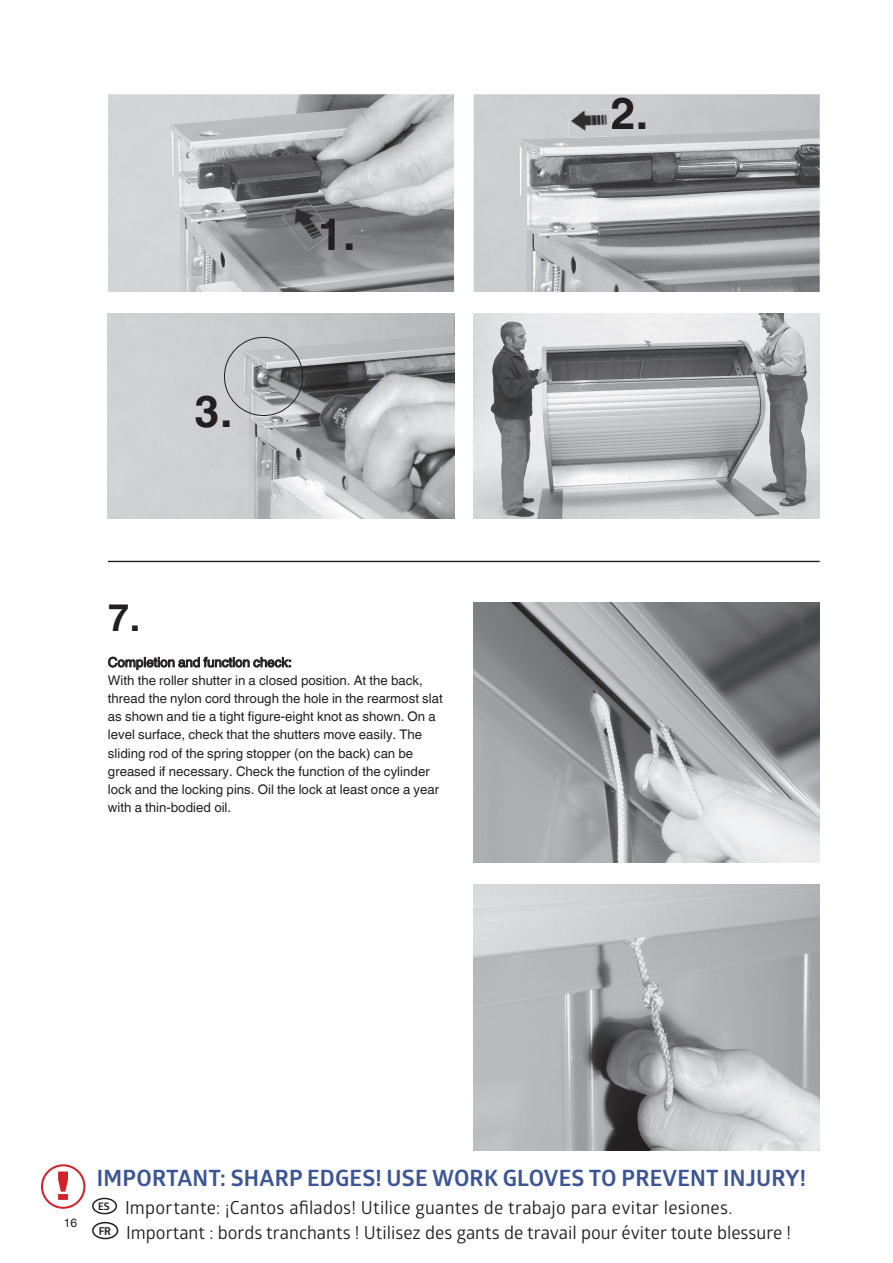
<style>
.page{position:relative;width:893px;height:1263px;background:#fff}
.page>*{position:absolute;margin:0;border:0;box-sizing:border-box;transform-origin:0 0}
.t1{font:700 44.7px "Helvetica World";color:#231f20}
.t2{font:700 37.65px "Helvetica World";color:#242021}
.t3{font:700 22.5px "Glober";letter-spacing:.01em;color:#3c5695}
.t4{font:18px/24.9px "Glober";color:#231f20}
.t5{font:13.2px/18.1px "Helvetica World";color:#242021}
.t6{font:12px "Helvetica World";color:#231f20}
</style>
<div class="page">
<img style="left:473px;top:602px;width:347px;height:260px">
<img style="left:473px;top:885px;width:347px;height:265px">
<img style="left:473px;top:313px;width:347px;height:206px">
<img style="left:474px;top:94px;width:346px;height:198px">
<img style="left:108px;top:94px;width:346px;height:198px">
<img style="left:108px;top:313px;width:346px;height:206px">
<hr style="left:108px;top:561px;width:712px;height:1px;background:#231f20">
<div style="left:224px;top:337px;width:79px;height:79px;border:1px solid #231f20;border-radius:50%"></div>
<img style="left:282px;top:198px;width:40px;height:53px">
<img style="left:321px;top:219px;width:11px;height:22px">
<img style="left:568px;top:109px;width:44px;height:29px">
<div style="left:41px;top:1164px;width:44px;height:45px;border:2px solid #d1232a;border-radius:50%"></div>
<svg style="left:58px;top:1171px;width:10px;height:29px"></svg>
<div style="left:92px;top:1198px;width:25px;height:16px;border:1px solid #231f20;border-radius:50%"></div>
<div style="left:92px;top:1222px;width:26px;height:17px;border:2px solid #231f20;border-radius:50%"></div>
<h1 class="t1" style="left:194px;top:385px;width:40px">3.</h1>
<h1 class="t1" style="left:318px;top:209px;width:40px">1.</h1>
<h2 class="t2" style="left:108px;top:596px;width:34px">7.</h2>
<p class="t5" style="left:108px;top:653px;width:336px">Completion and function check:<br>With the roller shutter in a closed position. At the back, thread the nylon cord through the hole in the rearmost slat as shown and tie a tight figure-eight knot as shown. On a level surface, check that the shutters move easily. The sliding rod of the spring stopper (on the back) can be greased if necessary. Check the function of the cylinder lock and the locking pins. Oil the lock at least once a year with a thin-bodied oil.</p>
<h1 class="t1" style="left:610px;top:87px;width:40px">2.</h1>
<p class="t6" style="left:64px;top:1216px;width:15px">16</p>
<h3 class="t3" style="left:97px;top:1162px;width:711px">IMPORTANT: SHARP EDGES! USE WORK GLOVES TO PREVENT INJURY!</h3>
<h3 class="t4" style="left:98px;top:1195px;width:694px"><sup>ES</sup> Importante: ¡Cantos afilados! Utilice guantes de trabajo para evitar lesiones.<br><sup>FR</sup> Important : bords tranchants ! Utilisez des gants de travail pour éviter toute blessure !</h3>
</div>
